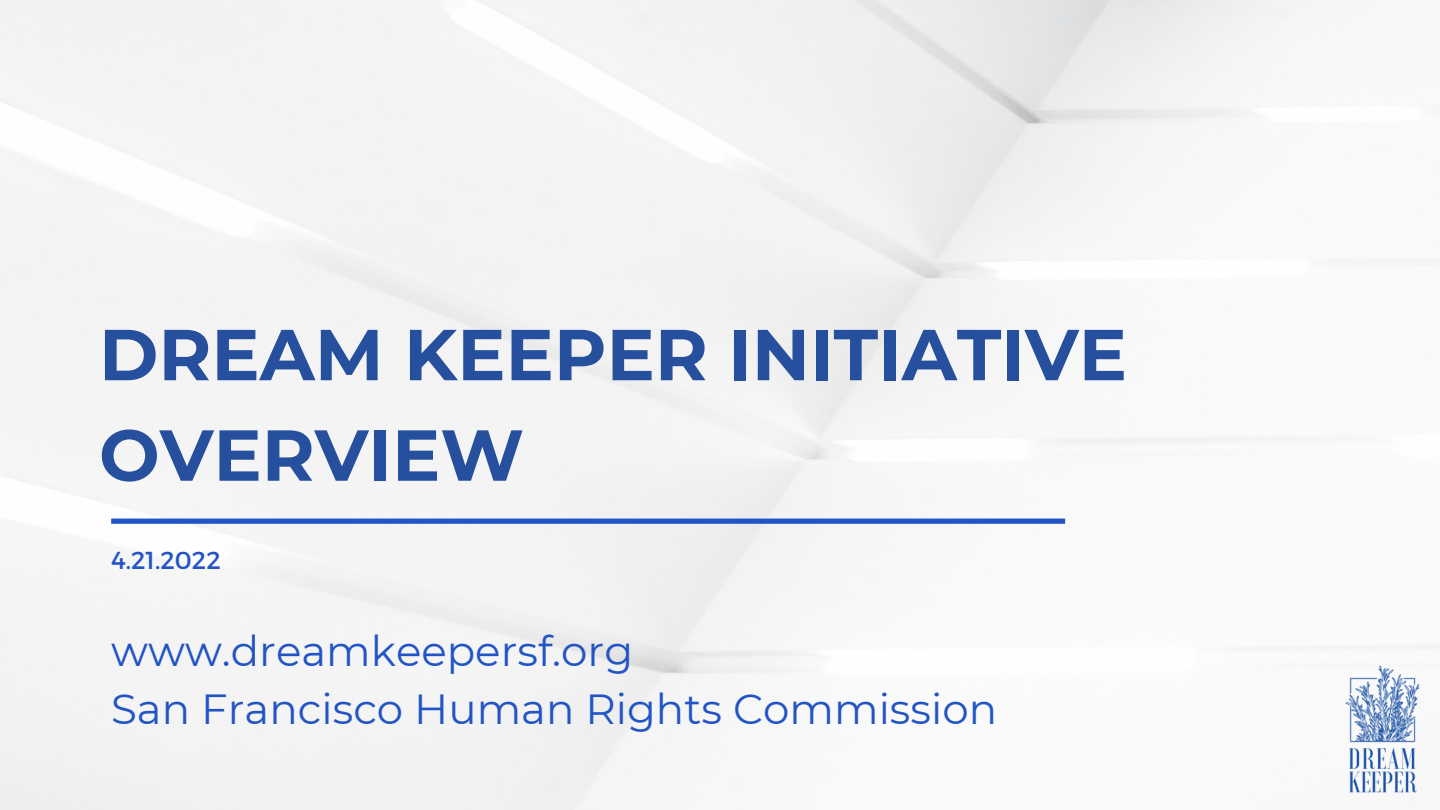
<style>
.page{position:relative;width:1440px;height:810px;background:#fff}
.page>*{position:absolute;margin:0;border:0;box-sizing:border-box;transform-origin:0 0}
.t1{font:700 72px/100.5px "Montserrat";color:#26509e}
.t2{font:42px "Montserrat";color:#2254c5}
.t3{font:24.6px "Montserrat";color:#2254c5}
</style>
<div class="page">
<div style="left:111px;top:519px;width:954px;height:5px;background:#2254c5"></div>
<img style="left:1337px;top:651px;width:91px;height:156px">
<p class="t1" style="left:99px;top:304px;width:1030px">DREAM KEEPER INITIATIVE<br>OVERVIEW</p>
<p class="t3" style="left:111px;top:545px;width:111px">4.21.2022</p>
<p class="t2" style="left:111px;top:625px;width:524px">www.dreamkeepersf.org</p>
<p class="t2" style="left:111px;top:683px;width:887px">San Francisco Human Rights Commission</p>
</div>
